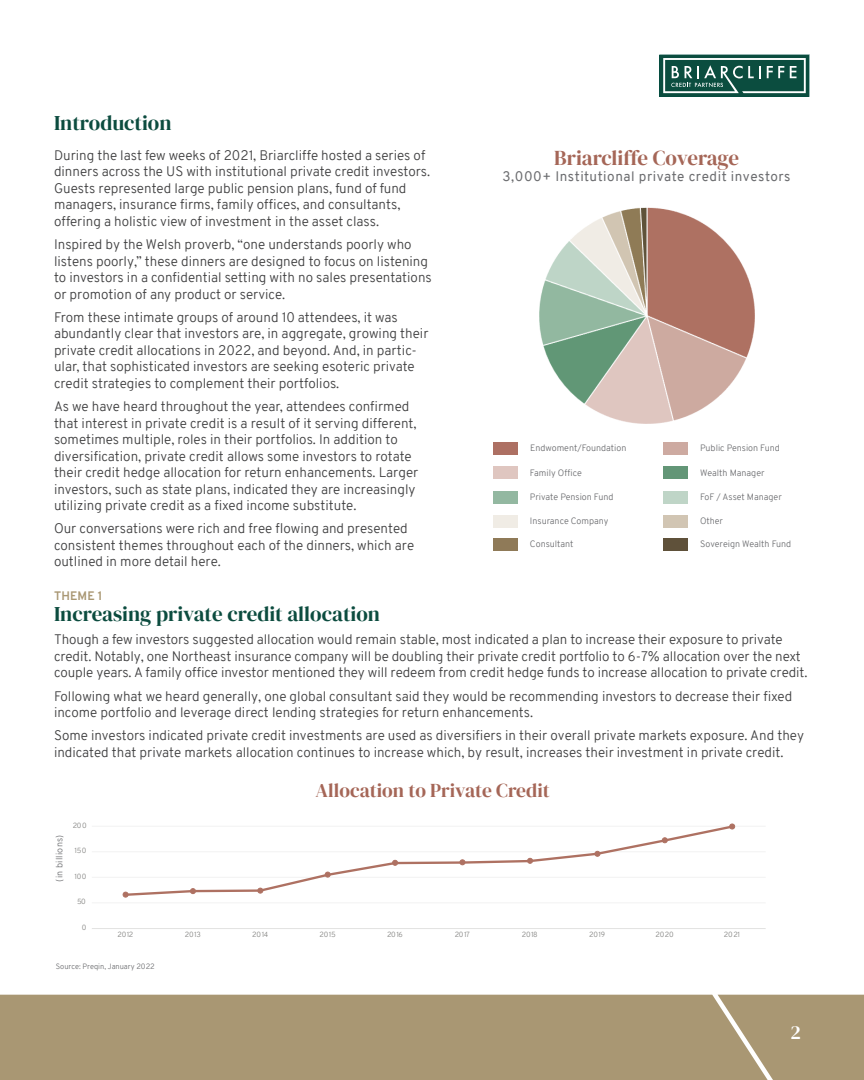
<style>
.page{position:relative;width:864px;height:1080px;background:#fff}
.page>*{position:absolute;margin:0;border:0;box-sizing:border-box;transform-origin:0 0}
.Body_Type_9PT_Grey{font:21px "DM Serif Display";color:#0c4c3f}
.t1{font:21px "DM Serif Display";color:#a56657}
.Subhead_Green_14PT{font:21px "DM Serif Display";color:#0c4c3f}
.t2{font:19.5px "DM Serif Display";color:#a56657}
.t3{font:19.5px "DM Serif Display";color:#fff}
.Body_Type_9PT_Grey-2{font:300 13.5px/16.5px "Overpass";color:#3e3e3f}
.t4{font:13.5px "Overpass";letter-spacing:.04em;color:#6c6d70}
.Body_Type_9PT_Grey-3{font:700 12px "Overpass";letter-spacing:.01em;color:#a99773}
.t5{font:300 9px "Overpass";color:#6c6d70}
.t6{font:300 9px "Overpass";letter-spacing:.03em;color:#6c6d70}
.t7{font:300 7.5px "Overpass";color:#6c6d70}
.t8{font:300 7.35px "Overpass";letter-spacing:-.04em;color:#81817f}
</style>
<div class="page">
<div style="left:72px;top:995px;width:646px;height:85px;background:#a99773"></div>
<div style="left:718px;top:995px;width:146px;height:85px;background:#a99773"></div>
<div style="left:0;top:994px;width:72px;height:86px;background:#a99773"></div>
<svg style="left:659px;top:54px;width:151px;height:43px;background:#3c7166"></svg>
<img style="left:539px;top:207px;width:216px;height:217px">
<div style="left:493px;top:442px;width:25px;height:13px;background:#ad7063"></div>
<div style="left:493px;top:466px;width:25px;height:13px;background:#dfc6c0"></div>
<div style="left:493px;top:491px;width:25px;height:13px;background:#93b8a1"></div>
<div style="left:493px;top:515px;width:25px;height:13px;background:#f0ece5"></div>
<div style="left:493px;top:538px;width:25px;height:13px;background:#8f7a58"></div>
<div style="left:664px;top:442px;width:24px;height:13px;background:#cdaaa1"></div>
<div style="left:664px;top:466px;width:24px;height:13px;background:#639677"></div>
<div style="left:664px;top:491px;width:24px;height:13px;background:#bfd5c7"></div>
<div style="left:664px;top:515px;width:24px;height:13px;background:#d1c5b3"></div>
<div style="left:664px;top:538px;width:24px;height:13px;background:#5f513a"></div>
<hr style="left:92px;top:903px;width:674px;height:1px;background:#f2f2f2">
<hr style="left:92px;top:877px;width:674px;height:1px;background:#f2f2f2">
<hr style="left:92px;top:852px;width:674px;height:1px;background:#f2f2f2">
<hr style="left:92px;top:826px;width:674px;height:1px;background:#f2f2f2">
<hr style="left:92px;top:805px;width:674px;height:1px;background:#f2f2f2">
<hr style="left:92px;top:928px;width:674px;height:1px;background:#e2e2e1">
<svg style="left:124px;top:826px;width:610px;height:70px"></svg>
<svg style="left:123px;top:892px;width:5px;height:6px"></svg>
<svg style="left:190px;top:888px;width:6px;height:6px"></svg>
<svg style="left:257px;top:888px;width:6px;height:6px"></svg>
<svg style="left:325px;top:872px;width:6px;height:5px"></svg>
<svg style="left:392px;top:860px;width:6px;height:6px"></svg>
<svg style="left:460px;top:859px;width:5px;height:6px"></svg>
<svg style="left:527px;top:858px;width:6px;height:6px"></svg>
<svg style="left:595px;top:851px;width:5px;height:6px"></svg>
<svg style="left:662px;top:837px;width:6px;height:6px"></svg>
<svg style="left:729px;top:824px;width:6px;height:5px"></svg>
<p class="Subhead_Green_14PT" style="left:54px;top:111px;width:119px">Introduction</p>
<p class="Body_Type_9PT_Grey-2" style="left:54px;top:147px;width:378px">During the last few weeks of 2021, Briarcliffe hosted a series of dinners across the US with institutional private credit investors.<br>Guests represented large public pension plans, fund of fund managers, insurance firms, family offices, and consultants, offering a holistic view of investment in the asset class.</p>
<p class="Body_Type_9PT_Grey-2" style="left:54px;top:236px;width:379px">Inspired by the Welsh proverb, “one understands poorly who listens poorly,” these dinners are designed to focus on listening to investors in a confidential setting with no sales presentations or promotion of any product or service.</p>
<p class="Body_Type_9PT_Grey-2" style="left:54px;top:309px;width:376px">From these intimate groups of around 10 attendees, it was abundantly clear that investors are, in aggregate, growing their private credit allocations in 2022, and beyond. And, in partic&shy;ular, that sophisticated investors are seeking esoteric private credit strategies to complement their portfolios.</p>
<p class="Body_Type_9PT_Grey-2" style="left:54px;top:398px;width:366px">As we have heard throughout the year, attendees confirmed that interest in private credit is a result of it serving different, sometimes multiple, roles in their portfolios. In addition to diversification, private credit allows some investors to rotate their credit hedge allocation for return enhancements. Larger investors, such as state plans, indicated they are increasingly utilizing private credit as a fixed income substitute.</p>
<p class="Body_Type_9PT_Grey-2" style="left:54px;top:521px;width:362px">Our conversations were rich and free flowing and presented consistent themes throughout each of the dinners, which are outlined in more detail here.</p>
<p class="Body_Type_9PT_Grey-3" style="left:54px;top:587px;width:50px">THEME 1</p>
<p class="Body_Type_9PT_Grey" style="left:54px;top:602px;width:328px">Increasing private credit allocation</p>
<p class="Body_Type_9PT_Grey-2" style="left:54px;top:632px;width:755px">Though a few investors suggested allocation would remain stable, most indicated a plan to increase their exposure to private credit. Notably, one Northeast insurance company will be doubling their private credit portfolio to 6-7% allocation over the next couple years. A family office investor mentioned they will redeem from credit hedge funds to increase allocation to private credit.</p>
<p class="Body_Type_9PT_Grey-2" style="left:54px;top:688px;width:740px">Following what we heard generally, one global consultant said they would be recommending investors to decrease their fixed income portfolio and leverage direct lending strategies for return enhancements.</p>
<p class="Body_Type_9PT_Grey-2" style="left:54px;top:728px;width:752px">Some investors indicated private credit investments are used as diversifiers in their overall private markets exposure. And they indicated that private markets allocation continues to increase which, by result, increases their investment in private credit.</p>
<p class="t1" style="left:554px;top:146px;width:186px">Briarcliffe Coverage</p>
<p class="t4" style="left:503px;top:167px;width:290px">3,000+ Institutional private credit investors</p>
<p class="t5" style="left:530px;top:441px;width:98px">Endwoment/Foundation</p>
<p class="t5" style="left:530px;top:466px;width:53px">Family Office</p>
<p class="t5" style="left:530px;top:491px;width:85px">Private Pension Fund</p>
<p class="t5" style="left:530px;top:515px;width:80px">Insurance Company</p>
<p class="t5" style="left:530px;top:537px;width:45px">Consultant</p>
<p class="t5" style="left:700px;top:441px;width:81px">Public Pension Fund</p>
<p class="t5" style="left:700px;top:466px;width:66px">Wealth Manager</p>
<p class="t5" style="left:700px;top:491px;width:83px">FoF / Asset Manager</p>
<p class="t5" style="left:700px;top:515px;width:25px">Other</p>
<p class="t5" style="left:700px;top:537px;width:93px">Sovereign Wealth Fund</p>
<p class="t6" style="left:53px;top:882px;width:49px;rotate:-90deg">(in billions)</p>
<p class="t8" style="left:73px;top:820px;width:15px">200</p>
<p class="t8" style="left:75px;top:845px;width:13px">150</p>
<p class="t8" style="left:75px;top:871px;width:13px">100</p>
<p class="t8" style="left:77px;top:897px;width:10px">50</p>
<p class="t8" style="left:82px;top:922px;width:6px">0</p>
<p class="t2" style="left:316px;top:779px;width:236px">Allocation to Private Credit</p>
<p class="t8" style="left:118px;top:930px;width:17px">2012</p>
<p class="t8" style="left:185px;top:930px;width:17px">2013</p>
<p class="t8" style="left:252px;top:930px;width:17px">2014</p>
<p class="t8" style="left:320px;top:930px;width:18px">2015</p>
<p class="t8" style="left:387px;top:930px;width:17px">2016</p>
<p class="t8" style="left:455px;top:930px;width:17px">2017</p>
<p class="t8" style="left:522px;top:930px;width:17px">2018</p>
<p class="t8" style="left:589px;top:930px;width:17px">2019</p>
<p class="t8" style="left:656px;top:930px;width:20px">2020</p>
<p class="t8" style="left:724px;top:930px;width:18px">2021</p>
<p class="t7" style="left:56px;top:961px;width:100px">Source: Preqin, January 2022</p>
<h2 class="t3" style="left:791px;top:1021px;width:12px">2</h2>
</div>
